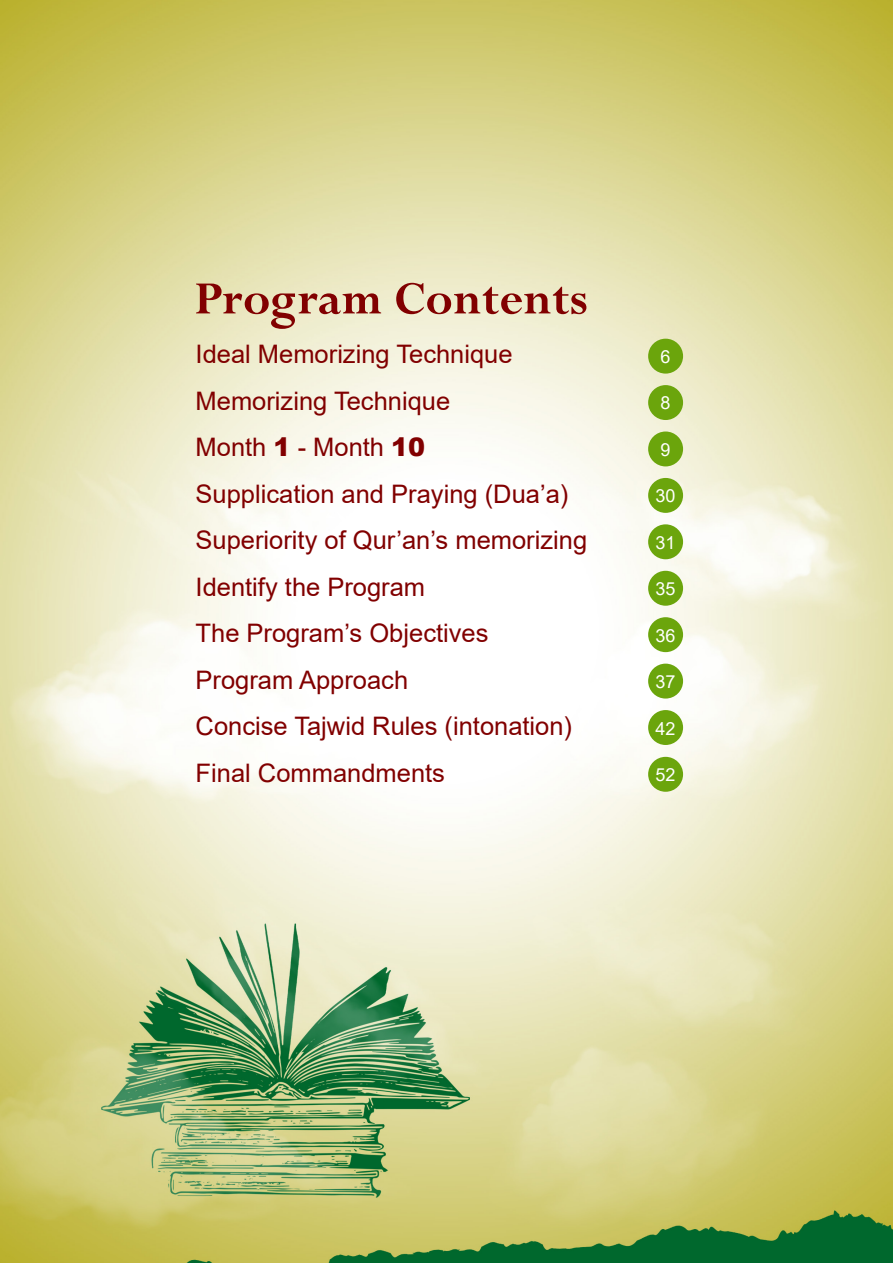
<style>
.page{position:relative;width:893px;height:1263px;background:#fff}
.page>*{position:absolute;margin:0;border:0;box-sizing:border-box;transform-origin:0 0}
.t1{font:700 51px "Perpetua";color:#810000}
.t2{font:25.5px "Arial";color:#810000}
.t3{font:18px "Arial";color:#fff}
.s1{font-weight:900}
</style>
<div class="page">
<img style="left:0;top:0;width:893px;height:1263px">
<div style="left:648px;top:339px;width:35px;height:35px;background:#6ba50c;border-radius:50%"></div>
<div style="left:648px;top:385px;width:35px;height:35px;background:#6ba50c;border-radius:50%"></div>
<div style="left:648px;top:431px;width:35px;height:35px;background:#6ba50c;border-radius:50%"></div>
<div style="left:648px;top:478px;width:35px;height:35px;background:#6ba50c;border-radius:50%"></div>
<div style="left:648px;top:524px;width:35px;height:35px;background:#6ba50c;border-radius:50%"></div>
<div style="left:648px;top:571px;width:35px;height:35px;background:#6ba50c;border-radius:50%"></div>
<div style="left:648px;top:617px;width:35px;height:35px;background:#6ba50c;border-radius:50%"></div>
<div style="left:648px;top:664px;width:35px;height:34px;background:#6ba50c;border-radius:50%"></div>
<div style="left:648px;top:710px;width:35px;height:35px;background:#6ba50c;border-radius:50%"></div>
<div style="left:648px;top:757px;width:35px;height:35px;background:#6ba50c;border-radius:50%"></div>
<p class="t1" style="left:195px;top:267px;width:395px">Program Contents</p>
<p class="t2" style="left:196px;top:336px;width:319px">Ideal Memorizing Technique</p>
<p class="t2" style="left:196px;top:383px;width:256px">Memorizing Technique</p>
<p class="t2" style="left:196px;top:429px;width:231px">Month <span class="s1">1</span> - Month <span class="s1">10</span></p>
<p class="t2" style="left:196px;top:476px;width:374px">Supplication and Praying (Dua (a’</p>
<p class="t2" style="left:196px;top:522px;width:393px">Superiority of Qur’an s’ memorizing</p>
<p class="t2" style="left:196px;top:569px;width:231px">Identify the Program</p>
<p class="t2" style="left:196px;top:615px;width:294px">The Program s’ Objectives</p>
<p class="t2" style="left:196px;top:662px;width:214px">Program Approach</p>
<p class="t2" style="left:196px;top:708px;width:378px">Concise Tajwid Rules (intonation(</p>
<p class="t2" style="left:196px;top:755px;width:251px">Final Commandments</p>
<p class="t3" style="left:661px;top:344px;width:12px">6</p>
<p class="t3" style="left:661px;top:391px;width:12px">8</p>
<p class="t3" style="left:661px;top:437px;width:12px">9</p>
<p class="t3" style="left:656px;top:484px;width:22px">30</p>
<p class="t3" style="left:656px;top:530px;width:22px">31</p>
<p class="t3" style="left:656px;top:577px;width:22px">35</p>
<p class="t3" style="left:656px;top:623px;width:22px">36</p>
<p class="t3" style="left:656px;top:670px;width:22px">37</p>
<p class="t3" style="left:656px;top:716px;width:22px">42</p>
<p class="t3" style="left:656px;top:763px;width:22px">52</p>
</div>
